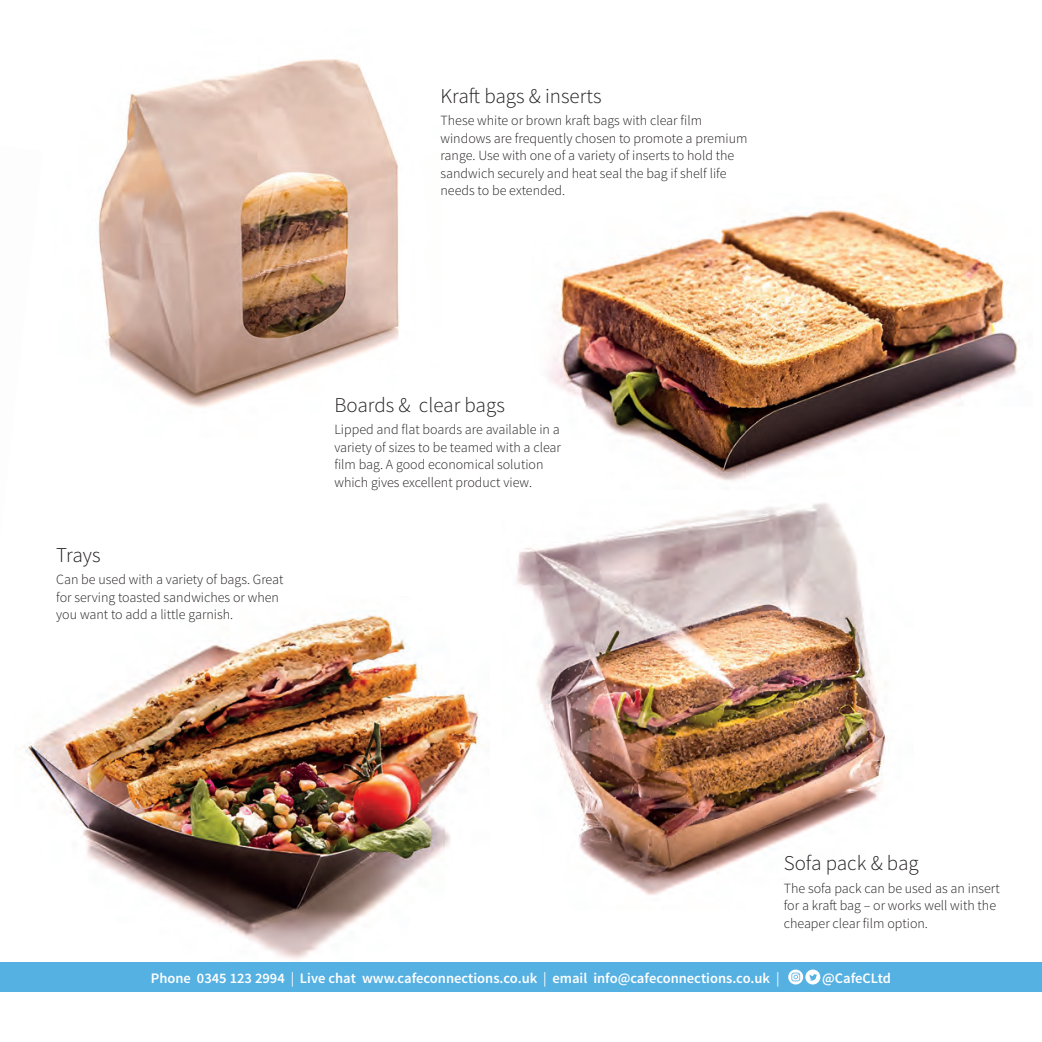
<style>
.page{position:relative;width:1042px;height:1042px;background:#fff}
.page>*{position:absolute;margin:0;border:0;box-sizing:border-box;transform-origin:0 0}
.t1{font:300 21px "Source Sans Pro";color:#231f20}
.t2{font:600 14.53px "Source Sans Pro";color:#fff}
.t3{font:300 14px/17.5px "Source Sans Pro";color:#231f20}
.s1{font-weight:400}
</style>
<div class="page">
<img style="left:547px;top:210px;width:473px;height:271px">
<img style="left:23px;top:614px;width:457px;height:345px">
<div style="left:0;top:962px;width:1042px;height:30px;background:#56b1e3"></div>
<svg style="left:788px;top:969px;width:15px;height:15px"></svg>
<svg style="left:791px;top:972px;width:9px;height:9px"></svg>
<div style="left:805px;top:969px;width:15px;height:15px;background:#fff;border-radius:50%"></div>
<svg style="left:809px;top:974px;width:8px;height:6px"></svg>
<img style="left:516px;top:503px;width:372px;height:392px">
<img style="left:98px;top:59px;width:301px;height:349px">
<h1 class="t1" style="left:440px;top:83px;width:162px">Kraft bags &amp; inserts</h1>
<p class="t3" style="left:440px;top:112px;width:308px">These white or brown kraft bags with clear film windows are frequently chosen to promote a premium range. Use with one of a variety of inserts to hold the sandwich securely and heat seal the bag if shelf life needs to be extended.</p>
<h1 class="t1" style="left:56px;top:542px;width:46px">Trays</h1>
<p class="t3" style="left:56px;top:571px;width:229px">Can be used with a variety of bags. Great for serving toasted sandwiches or when you want to add a little garnish.</p>
<h1 class="t1" style="left:334px;top:392px;width:172px">Boards &amp; clear bags</h1>
<p class="t3" style="left:334px;top:421px;width:228px">Lipped and flat boards are available in a variety of sizes to be teamed with a clear film bag. A good economical solution which gives excellent product view.</p>
<h1 class="t1" style="left:784px;top:851px;width:136px">Sofa pack &amp; bag</h1>
<p class="t3" style="left:784px;top:879px;width:217px">The sofa pack can be used as an insert for a kraft bag – or works well with the cheaper clear film option.</p>
<p class="t2" style="left:151px;top:968px;width:630px">Phone 0345 123 2994 <span class="s1">|</span> Live chat www.cafeconnections.co.uk <span class="s1">|</span> email info@cafeconnections.co.uk <span class="s1">|</span></p>
<p class="t2" style="left:822px;top:968px;width:70px">@CafeCLtd</p>
</div>
